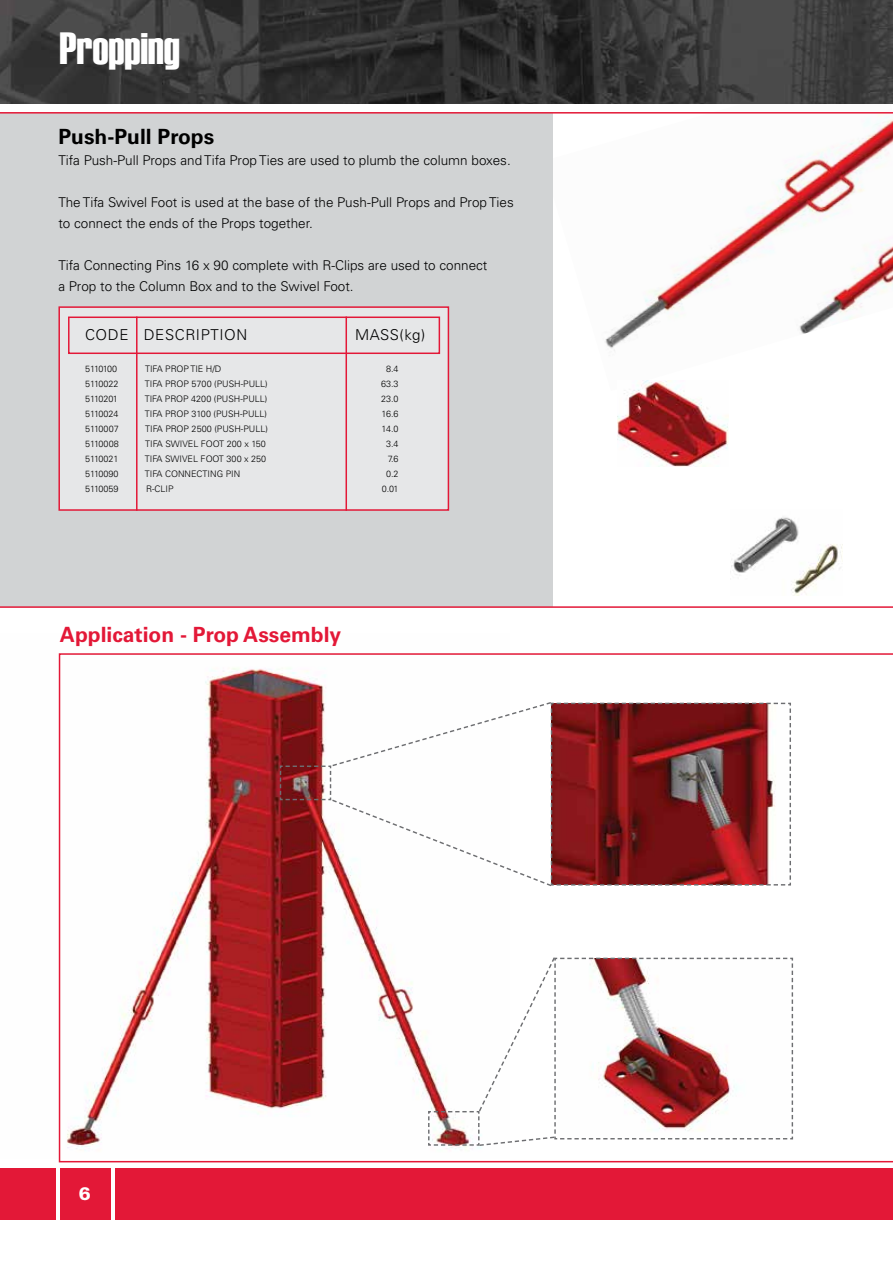
<style>
.page{position:relative;width:893px;height:1263px;background:#fff}
.page>*{position:absolute;margin:0;border:0;box-sizing:border-box;transform-origin:0 0}
.t1{font:45px "Haettenschweiler";color:#fff}
.t2{font:700 21px "Univers LT Std";color:#e31837}
.t3{font:700 21px "Univers LT Std";color:#000}
.t4{font:900 18px "Univers LT Std";color:#fff}
.t5{font:300 15px "Univers LT Std";letter-spacing:.04em;color:#000}
.t6{font:300 13.5px/21px "Univers LT Std";color:#000}
.t7{font:300 9px "Univers LT Std";color:#000}
.t8{font:300 9px "Univers LT Std";letter-spacing:-.075em;color:#000}
.t9{font:300 9px "Univers LT Std";letter-spacing:-.04em;color:#000}
</style>
<div class="page">
<div style="left:60px;top:1169px;width:51px;height:51px;background:#e31837"></div>
<div style="left:115px;top:1169px;width:778px;height:51px;background:#e31837"></div>
<img style="left:0;top:0;width:893px;height:104px">
<div style="left:0;top:1169px;width:56px;height:51px;background:#e31837"></div>
<img style="left:543px;top:65px;width:350px;height:326px">
<div style="left:0;top:114px;width:552px;height:493px;background:#d1d3d4"></div>
<hr style="left:892px;top:639px;width:1px;height:181px;background:#d1d3d4">
<div style="left:58px;top:306px;width:391px;height:205px;background:#e6e7e8;border:2px solid #e31837"></div>
<div style="left:68px;top:316px;width:372px;height:38px;border:2px solid #e31837"></div>
<hr style="left:345px;top:316px;width:2px;height:195px;background:#e31837">
<hr style="left:136px;top:316px;width:2px;height:195px;background:#e31837">
<img style="left:617px;top:381px;width:111px;height:86px">
<img style="left:730px;top:517px;width:112px;height:78px">
<hr style="left:0;top:606px;width:893px;height:2px;background:#e31837">
<hr style="left:0;top:112px;width:893px;height:2px;background:#e31837">
<img style="left:58px;top:653px;width:423px;height:505px">
<svg style="left:279px;top:701px;width:512px;height:186px"></svg>
<svg style="left:427px;top:956px;width:367px;height:191px"></svg>
<h1 class="t1" style="left:60px;top:22px;width:122px">Propping</h1>
<h2 class="t3" style="left:58px;top:124px;width:157px">Push-Pull Props</h2>
<p class="t6" style="left:58px;top:150px;width:454px">Tifa Push-Pull Props and Tifa Prop Ties are used to plumb the column boxes.</p>
<p class="t6" style="left:58px;top:192px;width:457px">The Tifa Swivel Foot is used at the base of the Push-Pull Props and Prop Ties to connect the ends of the Props together.</p>
<p class="t6" style="left:58px;top:255px;width:430px">Tifa Connecting Pins 16 x 90 complete with R-Clips are used to connect a Prop to the Column Box and to the Swivel Foot.</p>
<p class="t5" style="left:85px;top:325px;width:164px">CODE DESCRIPTION</p>
<p class="t5" style="left:355px;top:325px;width:72px">MASS(kg)</p>
<p class="t8" style="left:85px;top:363px;width:34px">5110100</p>
<p class="t7" style="left:145px;top:363px;width:78px">TIFA PROP TIE H/D</p>
<p class="t7" style="left:386px;top:363px;width:14px">8.4</p>
<p class="t7" style="left:85px;top:378px;width:35px">5110022</p>
<p class="t7" style="left:145px;top:378px;width:124px">TIFA PROP 5700 (PUSH-PULL)</p>
<p class="t7" style="left:381px;top:378px;width:19px">63.3</p>
<p class="t9" style="left:85px;top:393px;width:34px">5110201</p>
<p class="t7" style="left:145px;top:393px;width:124px">TIFA PROP 4200 (PUSH-PULL)</p>
<p class="t7" style="left:381px;top:393px;width:19px">23.0</p>
<p class="t7" style="left:85px;top:408px;width:35px">5110024</p>
<p class="t7" style="left:145px;top:408px;width:124px">TIFA PROP 3100 (PUSH-PULL)</p>
<p class="t7" style="left:381px;top:408px;width:19px">16.6</p>
<p class="t7" style="left:85px;top:423px;width:35px">5110007</p>
<p class="t7" style="left:145px;top:423px;width:124px">TIFA PROP 2500 (PUSH-PULL)</p>
<p class="t7" style="left:381px;top:423px;width:19px">14.0</p>
<p class="t7" style="left:85px;top:438px;width:35px">5110008</p>
<p class="t7" style="left:145px;top:438px;width:122px">TIFA SWIVEL FOOT 200 x 150</p>
<p class="t7" style="left:386px;top:438px;width:14px">3.4</p>
<p class="t7" style="left:85px;top:453px;width:35px">5110021</p>
<p class="t7" style="left:145px;top:453px;width:123px">TIFA SWIVEL FOOT 300 x 250</p>
<p class="t7" style="left:388px;top:453px;width:12px">7.6</p>
<p class="t7" style="left:85px;top:468px;width:35px">5110090</p>
<p class="t7" style="left:145px;top:468px;width:97px">TIFA CONNECTING PIN</p>
<p class="t7" style="left:386px;top:468px;width:14px">0.2</p>
<p class="t7" style="left:85px;top:483px;width:35px">5110059</p>
<p class="t7" style="left:146px;top:483px;width:29px">R-CLIP</p>
<p class="t7" style="left:382px;top:483px;width:18px">0.01</p>
<h2 class="t2" style="left:60px;top:622px;width:283px">Application - Prop Assembly</h2>
<h3 class="t4" style="left:79px;top:1182px;width:14px">6</h3>
</div>
